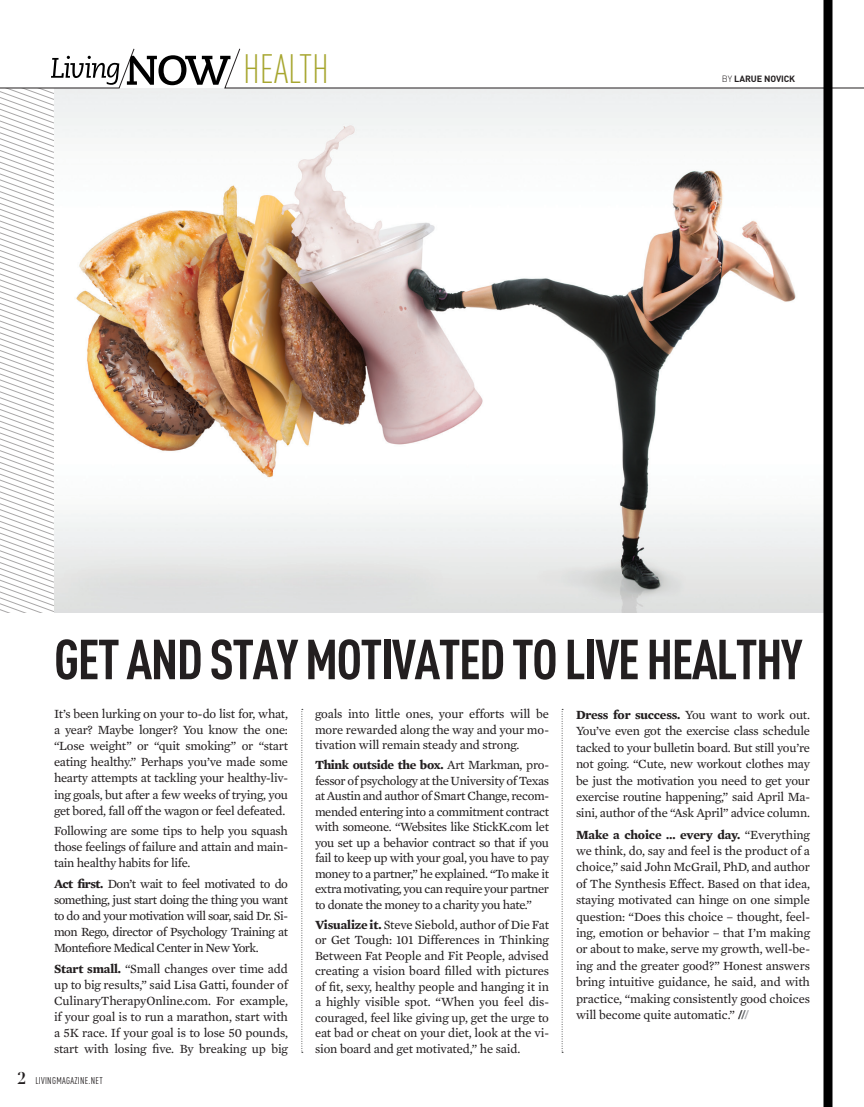
<style>
.page{position:relative;width:864px;height:1107px;background:#fff}
.page>*{position:absolute;margin:0;border:0;box-sizing:border-box;transform-origin:0 0}
.t1{font:700 55.5px "DIN Cond";letter-spacing:-.03em;color:#231f20}
.t2{font:300 40.5px "DIN Cond";color:#a7a62f}
.t3{font:12.75px/15.5px "Mercury Text G2";letter-spacing:-.02em;color:#231f20;text-align:justify}
.t4{font:9.75px "DIN Cond";letter-spacing:.03em;color:#231f20}
.t5{font:700 9px "DIN";letter-spacing:-.01em;color:#231f20}
.s1{font-weight:300}
.s2{font-weight:700}
.s3{font-family:"Didot";font-weight:700;font-size:16.5px}
</style>
<div class="page">
<svg style="left:738px;top:1010px;width:11px;height:9px"></svg>
<svg style="left:302px;top:709px;width:1px;height:344px"></svg>
<svg style="left:562px;top:709px;width:1px;height:344px"></svg>
<div style="left:824px;top:0;width:8px;height:1107px;background:#000"></div>
<img style="left:0;top:48px;width:864px;height:564px">
<p class="t2" style="left:243px;top:45px;width:88px">HEALTH</p>
<p class="t5" style="left:722px;top:73px;width:75px"><span class="s1">BY</span> LARUE NOVICK</p>
<p class="t1" style="left:54px;top:626px;width:750px">GET AND STAY MOTIVATED TO LIVE HEALTHY</p>
<p class="t3" style="left:54px;top:706px;width:236px;line-height:16px">It’s been lurking on your to-do list for, what, a year? Maybe longer? You know the one: “Lose weight” or “quit smoking” or “start eating healthy.” Perhaps you’ve made some hearty attempts at tackling your healthy-liv&shy;ing goals, but after a few weeks of trying, you get bored, fall off the wagon or feel defeated.</p>
<p class="t3" style="left:54px;top:823px;width:236px;line-height:16px">Following are some tips to help you squash those feelings of failure and attain and main&shy;tain healthy habits for life.</p>
<p class="t3" style="left:54px;top:876px;width:236px;line-height:16px"><span class="s2">Act first.</span> Don’t wait to feel motivated to do something, just start doing the thing you want to do and your motivation will soar, said Dr. Si&shy;mon Rego, director of Psychology Training at Montefiore Medical Center in New York.</p>
<p class="t3" style="left:54px;top:960px;width:236px;line-height:16px"><span class="s2">Start small.</span> “Small changes over time add up to big results,” said Lisa Gatti, founder of CulinaryTherapyOnline.com. For example, if your goal is to run a marathon, start with a 5K race. If your goal is to lose 50 pounds, start with losing five. By breaking up big</p>
<p class="t4" style="left:17px;top:1074px;width:87px"><span class="s3">2</span> LIVINGMAGAZINE.NET</p>
<p class="t3" style="left:315px;top:706px;width:236px">goals into little ones, your efforts will be more rewarded along the way and your mo&shy;tivation will remain steady and strong.</p>
<p class="t3" style="left:315px;top:758px;width:236px"><span class="s2">Think outside the box.</span> Art Markman, pro&shy;fessor of psychology at the University of Texas at Austin and author of Smart Change, recom&shy;mended entering into a commitment contract with someone. “Websites like StickK.com let you set up a behavior contract so that if you fail to keep up with your goal, you have to pay money to a partner,” he explained. “To make it extra motivating, you can require your partner to donate the money to a charity you hate.”</p>
<p class="t3" style="left:315px;top:917px;width:236px"><span class="s2">Visualize it.</span> Steve Siebold, author of Die Fat or Get Tough: 101 Differences in Thinking Between Fat People and Fit People, advised creating a vision board filled with pictures of fit, sexy, healthy people and hanging it in a highly visible spot. “When you feel dis&shy;couraged, feel like giving up, get the urge to eat bad or cheat on your diet, look at the vi&shy;sion board and get motivated,” he said.</p>
<p class="t3" style="left:576px;top:706px;width:236px;line-height:16.5px"><span class="s2">Dress for success.</span> You want to work out.<br>You’ve even got the exercise class schedule tacked to your bulletin board. But still you’re not going. “Cute, new workout clothes may be just the motivation you need to get your exercise routine happening,” said April Ma&shy;sini, author of the “Ask April” advice column.</p>
<p class="t3" style="left:576px;top:826px;width:236px;line-height:16.5px"><span class="s2">Make a choice … every day.</span> “Everything we think, do, say and feel is the product of a choice,” said John McGrail, PhD, and author of The Synthesis Effect. Based on that idea, staying motivated can hinge on one simple question: “Does this choice – thought, feel&shy;ing, emotion or behavior – that I’m making or about to make, serve my growth, well-be&shy;ing and the greater good?” Honest answers bring intuitive guidance, he said, and with practice, “making consistently good choices will become quite automatic.”</p>
</div>
